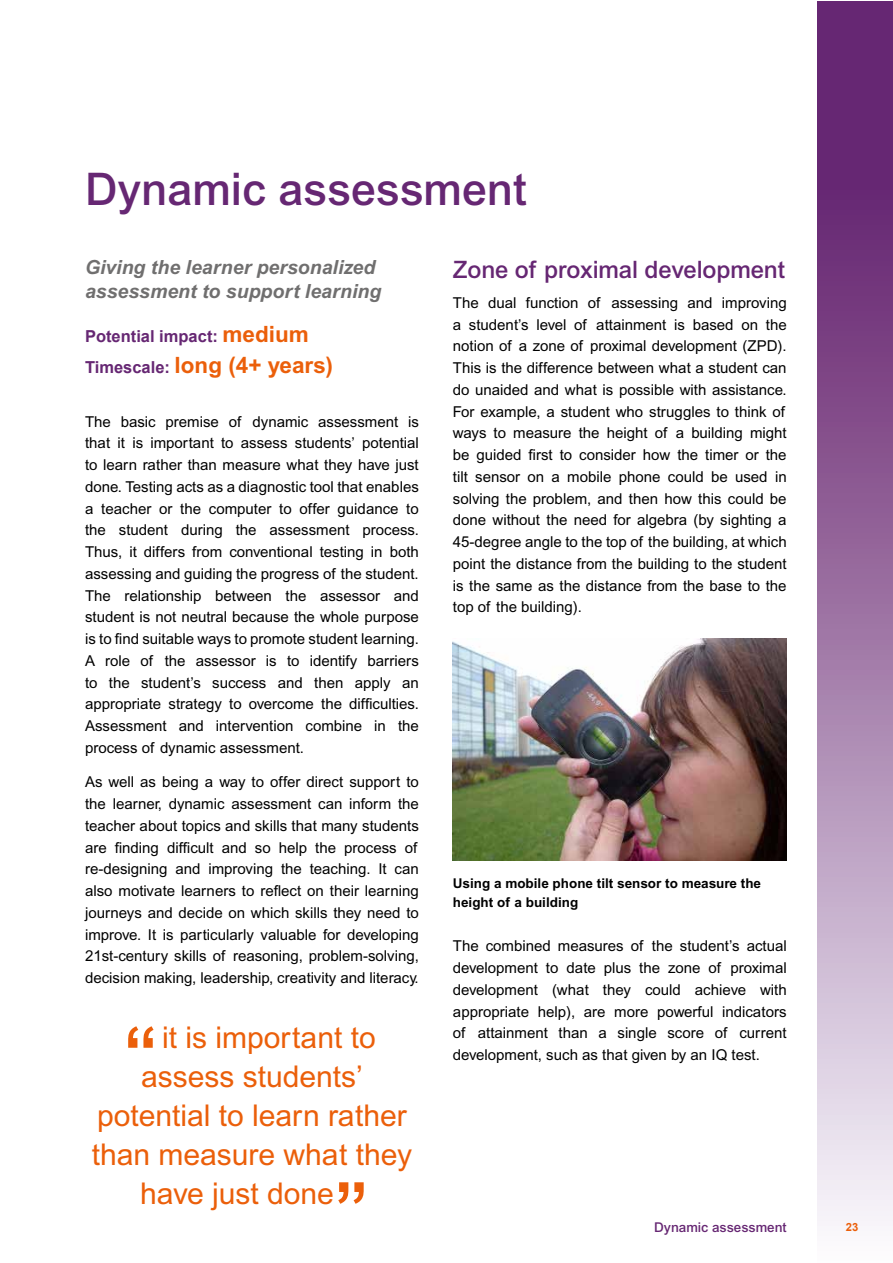
<style>
.page{position:relative;width:893px;height:1263px;background:#fff}
.page>*{position:absolute;margin:0;border:0;box-sizing:border-box;transform-origin:0 0}
.t1{font:500 45px "Arial";color:#662773}
.t2{font:30px "Arial";color:#eb5f0a}
.t3{font:500 24px "Arial";letter-spacing:-.005em;color:#662773}
.t4{font:700 22.5px "Arial";color:#eb5f0a}
.t5{font:italic 700 19.5px/24px "Arial";color:#706f6f}
.t6{font:700 16.5px "Arial";color:#662773}
.t7{font:15px/21.8px "Arial";color:#000;text-align:justify}
.t8{font:700 13.5px/18.8px "Arial";color:#000}
.t9{font:500 13.5px "Arial";color:#662773}
.t10{font:700 11.25px "Arial";color:#eb5f0a}
.s1{font-size:22.5px;color:#eb5f0a}
.s2{font-size:16.5px;color:#662773}
</style>
<div class="page">
<svg style="left:817px;top:1px;width:75px;height:1225px;background:#a179a8"></svg>
<svg style="left:128px;top:1026px;width:26px;height:22px"></svg>
<svg style="left:338px;top:1182px;width:26px;height:22px"></svg>
<img style="left:453px;top:638px;width:334px;height:223px">
<h1 class="t1" style="left:85px;top:163px;width:443px">Dynamic assessment</h1>
<h3 class="t5" style="left:85px;top:255px;width:298px">Giving the learner personalized assessment to support learning</h3>
<p class="t6" style="left:85px;top:327px;width:225px">Potential impact: <span class="s1">medium</span></p>
<h3 class="t4" style="left:85px;top:352px;width:250px"><span class="s2">Timescale:</span> long (4+ years)</h3>
<p class="t7" style="left:85px;top:410px;width:335px">The basic premise of dynamic assessment is that it is important to assess students’ potential to learn rather than measure what they have just done. Testing acts as a diagnostic tool that enables a teacher or the computer to offer guidance to the student during the assessment process.<br>Thus, it differs from conventional testing in both assessing and guiding the progress of the student.<br>The relationship between the assessor and student is not neutral because the whole purpose is to find suitable ways to promote student learning.<br>A role of the assessor is to identify barriers to the student’s success and then apply an appropriate strategy to overcome the difficulties.<br>Assessment and intervention combine in the process of dynamic assessment.</p>
<p class="t7" style="left:85px;top:771px;width:335px">As well as being a way to offer direct support to the learner, dynamic assessment can inform the teacher about topics and skills that many students are finding difficult and so help the process of re-designing and improving the teaching. It can also motivate learners to reflect on their learning journeys and decide on which skills they need to improve. It is particularly valuable for developing 21st-century skills of reasoning, problem-solving, decision making, leadership, creativity and literacy.</p>
<h2 class="t2" style="left:162px;top:1020px;width:215px">it is important to</h2>
<h2 class="t2" style="left:141px;top:1059px;width:223px">assess students’</h2>
<h2 class="t2" style="left:97px;top:1098px;width:311px">potential to learn rather</h2>
<h2 class="t2" style="left:92px;top:1137px;width:322px">than measure what they</h2>
<h2 class="t2" style="left:140px;top:1176px;width:195px">have just done</h2>
<h3 class="t3" style="left:453px;top:255px;width:334px">Zone of proximal development</h3>
<p class="t7" style="left:453px;top:292px;width:335px">The dual function of assessing and improving a student’s level of attainment is based on the notion of a zone of proximal development (ZPD).<br>This is the difference between what a student can do unaided and what is possible with assistance.<br>For example, a student who struggles to think of ways to measure the height of a building might be guided first to consider how the timer or the tilt sensor on a mobile phone could be used in solving the problem, and then how this could be done without the need for algebra (by sighting a 45-degree angle to the top of the building, at which point the distance from the building to the student is the same as the distance from the base to the top of the building).</p>
<p class="t8" style="left:453px;top:874px;width:310px">Using a mobile phone tilt sensor to measure the height of a building</p>
<p class="t7" style="left:453px;top:935px;width:335px">The combined measures of the student’s actual development to date plus the zone of proximal development (what they could achieve with appropriate help), are more powerful indicators of attainment than a single score of current development, such as that given by an IQ test.</p>
<p class="t9" style="left:654px;top:1219px;width:134px">Dynamic assessment</p>
<p class="t10" style="left:846px;top:1221px;width:14px">23</p>
</div>
